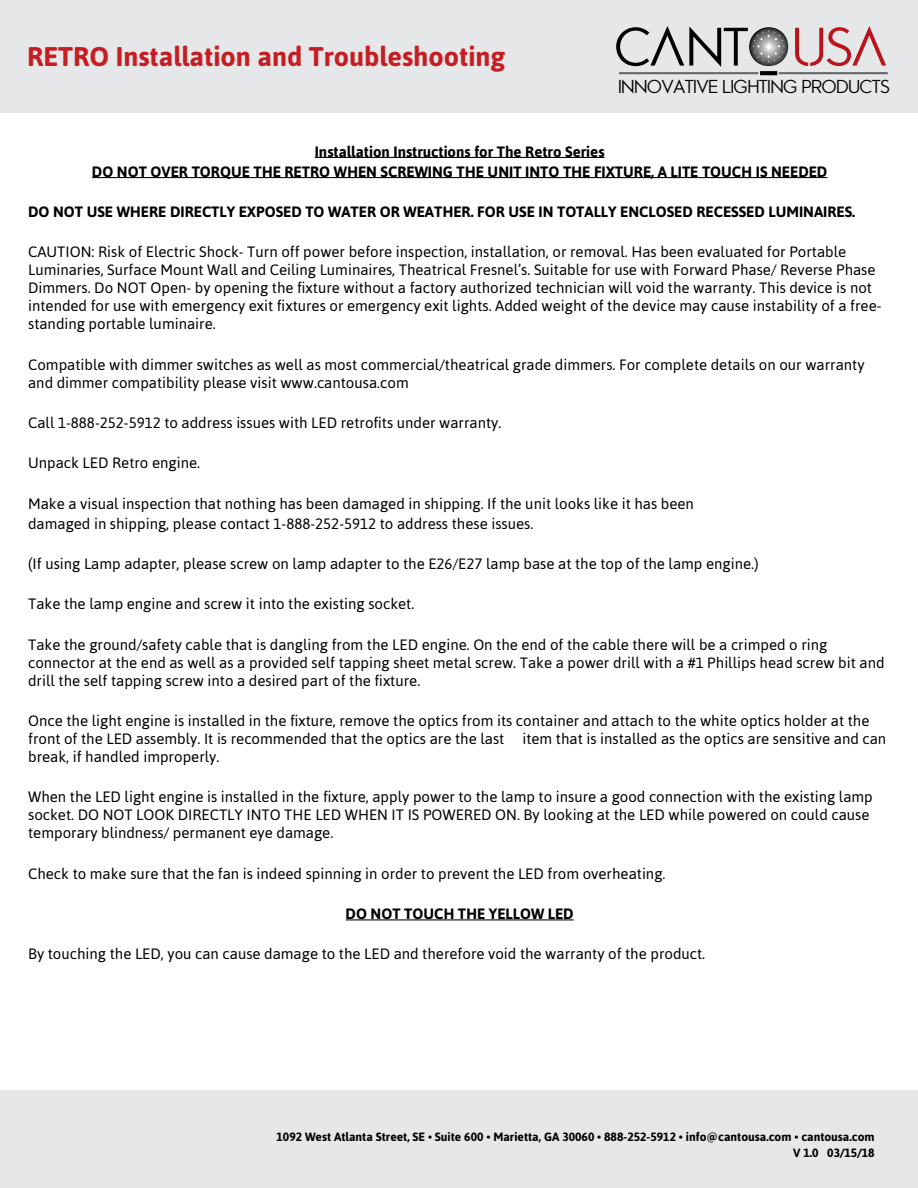
<style>
.page{position:relative;width:918px;height:1188px;background:#fff}
.page>*{position:absolute;margin:0;border:0;box-sizing:border-box;transform-origin:0 0}
.t1{font:700 27px "Asap";color:#c61d23}
.t2{font:18px "Pasajero";color:#000}
.t3{font:15px/18px "Asap";color:#000}
.t4{font:700 15px/20.1px "Asap";color:#000;text-align:center}
.t5{font:700 12px "Asap";color:#000}
</style>
<div class="page">
<div style="left:0;top:0;width:918px;height:112px;background:#e6e7e8"></div>
<div style="left:0;top:1091px;width:918px;height:97px;background:#e6e7e8"></div>
<hr style="left:315px;top:157px;width:290px;height:1px;background:#000">
<hr style="left:92px;top:177px;width:735px;height:1px;background:#000">
<hr style="left:346px;top:919px;width:228px;height:1px;background:#000">
<svg style="left:795px;top:26px;width:91px;height:40px"></svg>
<svg style="left:616px;top:26px;width:172px;height:41px"></svg>
<hr style="left:619px;top:72px;width:139px;height:2px;background:#636466">
<hr style="left:779px;top:72px;width:109px;height:2px;background:#636466">
<svg style="left:760px;top:71px;width:17px;height:4px"></svg>
<h1 class="t1" style="left:27px;top:40px;width:480px">RETRO Installation and Troubleshooting</h1>
<p class="t2" style="left:618px;top:76px;width:273px">INNOVATIVE LIGHTING PRODUCTS</p>
<p class="t4" style="left:92px;top:141px;width:737px">Installation Instructions for The Retro Series<br>DO NOT OVER TORQUE THE RETRO WHEN SCREWING THE UNIT INTO THE FIXTURE, A LITE TOUCH IS NEEDED</p>
<p class="t4" style="left:28px;top:202px;width:829px">DO NOT USE WHERE DIRECTLY EXPOSED TO WATER OR WEATHER. FOR USE IN TOTALLY ENCLOSED RECESSED LUMINAIRES.</p>
<p class="t3" style="left:28px;top:243px;width:855px">CAUTION: Risk of Electric Shock- Turn off power before inspection, installation, or removal. Has been evaluated for Portable Luminaries, Surface Mount Wall and Ceiling Luminaires, Theatrical Fresnel’s. Suitable for use with Forward Phase/ Reverse Phase Dimmers. Do NOT Open- by opening the fixture without a factory authorized technician will void the warranty. This device is not intended for use with emergency exit fixtures or emergency exit lights. Added weight of the device may cause instability of a free&shy;standing portable luminaire.</p>
<p class="t3" style="left:28px;top:355px;width:838px">Compatible with dimmer switches as well as most commercial/theatrical grade dimmers. For complete details on our warranty and dimmer compatibility please visit www.cantousa.com</p>
<p class="t3" style="left:28px;top:414px;width:475px">Call 1-888-252-5912 to address issues with LED retrofits under warranty.</p>
<p class="t3" style="left:28px;top:454px;width:173px">Unpack LED Retro engine.</p>
<p class="t3" style="left:28px;top:493px;width:667px;line-height:20.1px">Make a visual inspection that nothing has been damaged in shipping. If the unit looks like it has been damaged in shipping, please contact 1-888-252-5912 to address these issues.</p>
<p class="t3" style="left:28px;top:555px;width:732px">(If using Lamp adapter, please screw on lamp adapter to the E26/E27 lamp base at the top of the lamp engine.)</p>
<p class="t3" style="left:28px;top:595px;width:388px">Take the lamp engine and screw it into the existing socket.</p>
<p class="t3" style="left:28px;top:635px;width:858px">Take the ground/safety cable that is dangling from the LED engine. On the end of the cable there will be a crimped o ring connector at the end as well as a provided self tapping sheet metal screw. Take a power drill with a #1 Phillips head screw bit and drill the self tapping screw into a desired part of the fixture.</p>
<p class="t3" style="left:28px;top:712px;width:860px">Once the light engine is installed in the fixture, remove the optics from its container and attach to the white optics holder at the front of the LED assembly. It is recommended that the optics are the last item that is installed as the optics are sensitive and can break, if handled improperly.</p>
<p class="t3" style="left:28px;top:788px;width:846px">When the LED light engine is installed in the fixture, apply power to the lamp to insure a good connection with the existing lamp socket. DO NOT LOOK DIRECTLY INTO THE LED WHEN IT IS POWERED ON. By looking at the LED while powered on could cause temporary blindness/ permanent eye damage.</p>
<p class="t3" style="left:28px;top:864px;width:639px">Check to make sure that the fan is indeed spinning in order to prevent the LED from overheating.</p>
<p class="t4" style="left:346px;top:904px;width:230px">DO NOT TOUCH THE YELLOW LED</p>
<p class="t3" style="left:28px;top:945px;width:679px">By touching the LED, you can cause damage to the LED and therefore void the warranty of the product.</p>
<p class="t5" style="left:277px;top:1130px;width:600px">1092 West Atlanta Street, SE • Suite 600 • Marietta, GA 30060 • 888-252-5912 • info@cantousa.com • cantousa.com</p>
<p class="t5" style="left:793px;top:1146px;width:83px">V 1.0 03/15/18</p>
</div>
